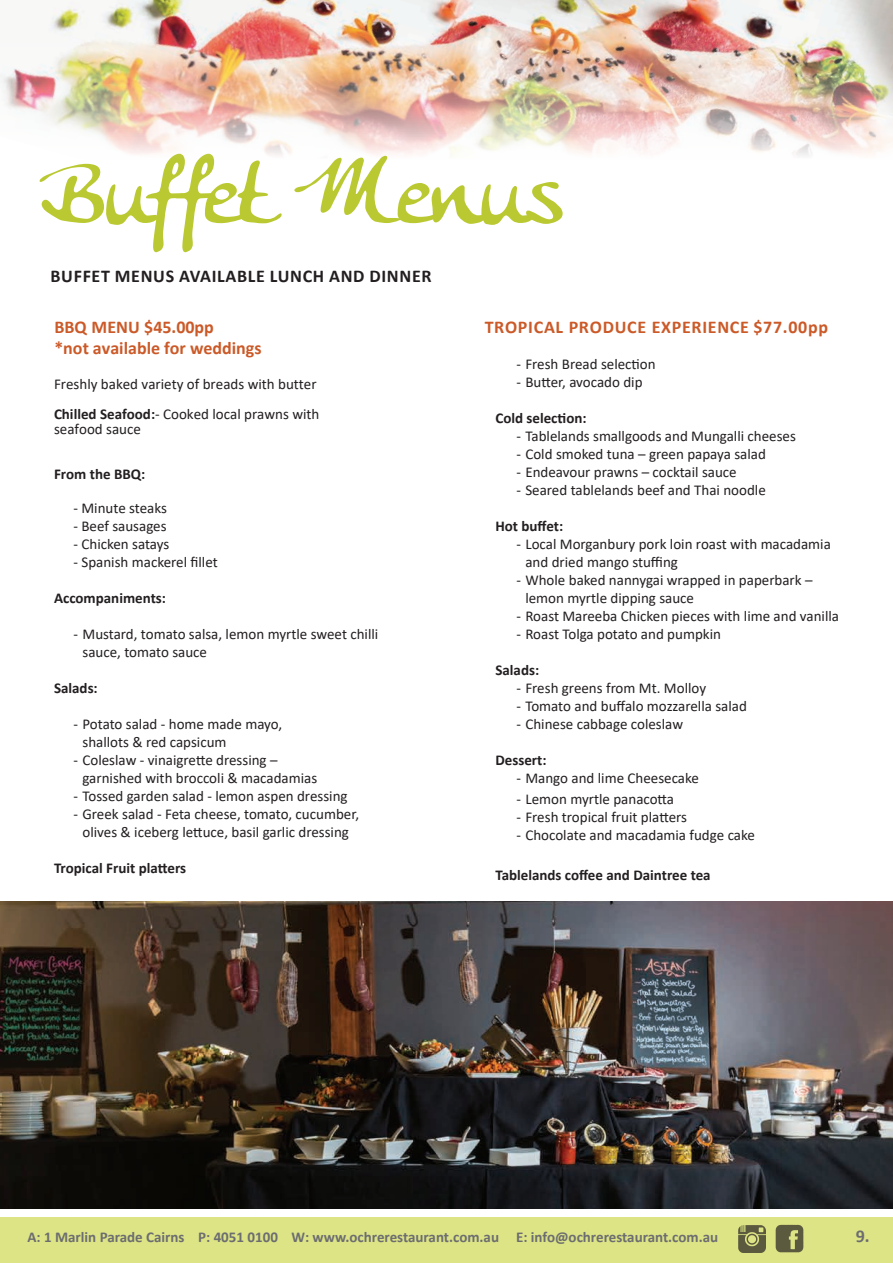
<style>
.page{position:relative;width:893px;height:1263px;background:#fff}
.page>*{position:absolute;margin:0;border:0;box-sizing:border-box;transform-origin:0 0}
.t1{font:90px "Anke Calligraphic FG";color:#bac932}
.t2{font:700 18px "Calibri";letter-spacing:.04em;color:#231f20}
.t3{font:700 18px "Calibri";letter-spacing:.04em;color:#cb5a28}
.t4{font:700 18px "Calibri";color:#cb5a28}
.t5{font:700 18px "Calibri";color:#cb5a28}
.t6{font:700 18px "Calibri";color:#6c6d70}
.t7{font:15px/18px "Calibri";color:#231f20}
.t8{font:700 15px "Calibri";color:#231f20}
.t9{font:700 15px "Calibri";color:#6c6d70}
.s1{font-weight:700}
.s2{font-style:inherit}
</style>
<div class="page">
<div style="left:0;top:1217px;width:893px;height:46px;background:#dde485"></div>
<img style="left:775px;top:1224px;width:29px;height:29px">
<img style="left:739px;top:1225px;width:27px;height:27px">
<img style="left:0;top:0;width:893px;height:156px">
<img style="left:0;top:901px;width:893px;height:308px">
<h1 class="t1" style="left:40px;top:139px;width:525px">Buffet Menus</h1>
<p class="t2" style="left:50px;top:263px;width:383px">BUFFET MENUS AVAILABLE LUNCH AND DINNER</p>
<p class="t5" style="left:54px;top:314px;width:161px">BBQ MENU $45.00pp</p>
<p class="t4" style="left:54px;top:337px;width:209px">*not available for weddings</p>
<p class="t7" style="left:54px;top:368px;width:267px;line-height:30px">Freshly baked variety of breads with butter<br><span class="s1">Chilled Seafood:</span>- Cooked local prawns with</p>
<p class="t7" style="left:54px;top:419px;width:88px">seafood sauce</p>
<p class="t8" style="left:54px;top:463px;width:93px">From the BBQ:</p>
<p class="t7" style="left:74px;top:498px;width:95px">- Minute steaks</p>
<p class="t7" style="left:74px;top:516px;width:95px">- Beef sausages</p>
<p class="t7" style="left:74px;top:534px;width:97px">- Chicken satays</p>
<p class="t7" style="left:74px;top:552px;width:146px">- Spanish mackerel fillet</p>
<p class="t8" style="left:54px;top:587px;width:114px">Accompaniments:</p>
<p class="t7" style="left:82px;top:624px;width:297px;text-indent:-9px">- Mustard, tomato salsa, lemon myrtle sweet chilli sauce, tomato sauce</p>
<p class="t8" style="left:54px;top:677px;width:45px">Salads:</p>
<p class="t7" style="left:82px;top:714px;width:201px;text-indent:-9px">- Potato salad - home made mayo, shallots &amp; red capsicum</p>
<p class="t7" style="left:82px;top:750px;width:236px;text-indent:-9px">- Coleslaw - vinaigrette dressing – garnished with broccoli &amp; macadamias</p>
<p class="t7" style="left:74px;top:786px;width:276px">- Tossed garden salad - lemon aspen dressing</p>
<p class="t7" style="left:74px;top:804px;width:287px;text-align:center">- Greek salad - Feta cheese, tomato, cucumber, olives &amp; iceberg lettuce, basil garlic dressing</p>
<p class="t8" style="left:54px;top:857px;width:134px">Tropical Fruit platters</p>
<p class="t3" style="left:485px;top:314px;width:345px">TROPICAL PRODUCE EXPERIENCE $<span class="s2">7</span>7.00<span class="s2">pp</span></p>
<p class="t7" style="left:516px;top:354px;width:141px">- Fresh Bread selection</p>
<p class="t7" style="left:516px;top:372px;width:128px">- Butter, avocado dip</p>
<p class="t8" style="left:495px;top:407px;width:93px">Cold selection:</p>
<p class="t7" style="left:516px;top:426px;width:281px">- Tablelands smallgoods and Mungalli cheeses</p>
<p class="t7" style="left:516px;top:444px;width:251px">- Cold smoked tuna – green papaya salad</p>
<p class="t7" style="left:516px;top:462px;width:222px">- Endeavour prawns – cocktail sauce</p>
<p class="t7" style="left:516px;top:480px;width:251px">- Seared tablelands beef and Thai noodle</p>
<p class="t8" style="left:495px;top:515px;width:69px">Hot buffet:</p>
<p class="t7" style="left:525px;top:534px;width:307px;text-indent:-9px">- Local Morganbury pork loin roast with macadamia and dried mango stuffing</p>
<p class="t7" style="left:525px;top:570px;width:289px;text-indent:-9px">- Whole baked nannygai wrapped in paperbark – lemon myrtle dipping sauce</p>
<p class="t7" style="left:516px;top:606px;width:324px">- Roast Mareeba Chicken pieces with lime and vanilla</p>
<p class="t7" style="left:516px;top:624px;width:206px">- Roast Tolga potato and pumpkin</p>
<p class="t8" style="left:495px;top:659px;width:45px">Salads:</p>
<p class="t7" style="left:516px;top:678px;width:191px">- Fresh greens from Mt. Molloy</p>
<p class="t7" style="left:516px;top:696px;width:232px">- Tomato and buffalo mozzarella salad</p>
<p class="t7" style="left:516px;top:714px;width:168px">- Chinese cabbage coleslaw</p>
<p class="t8" style="left:495px;top:749px;width:53px">Dessert:</p>
<p class="t7" style="left:516px;top:768px;width:184px">- Mango and lime Cheesecake</p>
<p class="t7" style="left:516px;top:790px;width:159px">- Lemon myrtle panacotta</p>
<p class="t7" style="left:516px;top:808px;width:172px">- Fresh tropical fruit platters</p>
<p class="t7" style="left:516px;top:826px;width:240px">- Chocolate and macadamia fudge cake</p>
<p class="t8" style="left:495px;top:864px;width:217px">Tablelands coffee and Daintree tea</p>
<p class="t9" style="left:27px;top:1226px;width:692px">A: 1 Marlin Parade Cairns P: 4051 0100 W: www.ochrerestaurant.com.au E: info@ochrerestaurant.com.au</p>
<p class="t6" style="left:856px;top:1223px;width:15px">9.</p>
</div>
